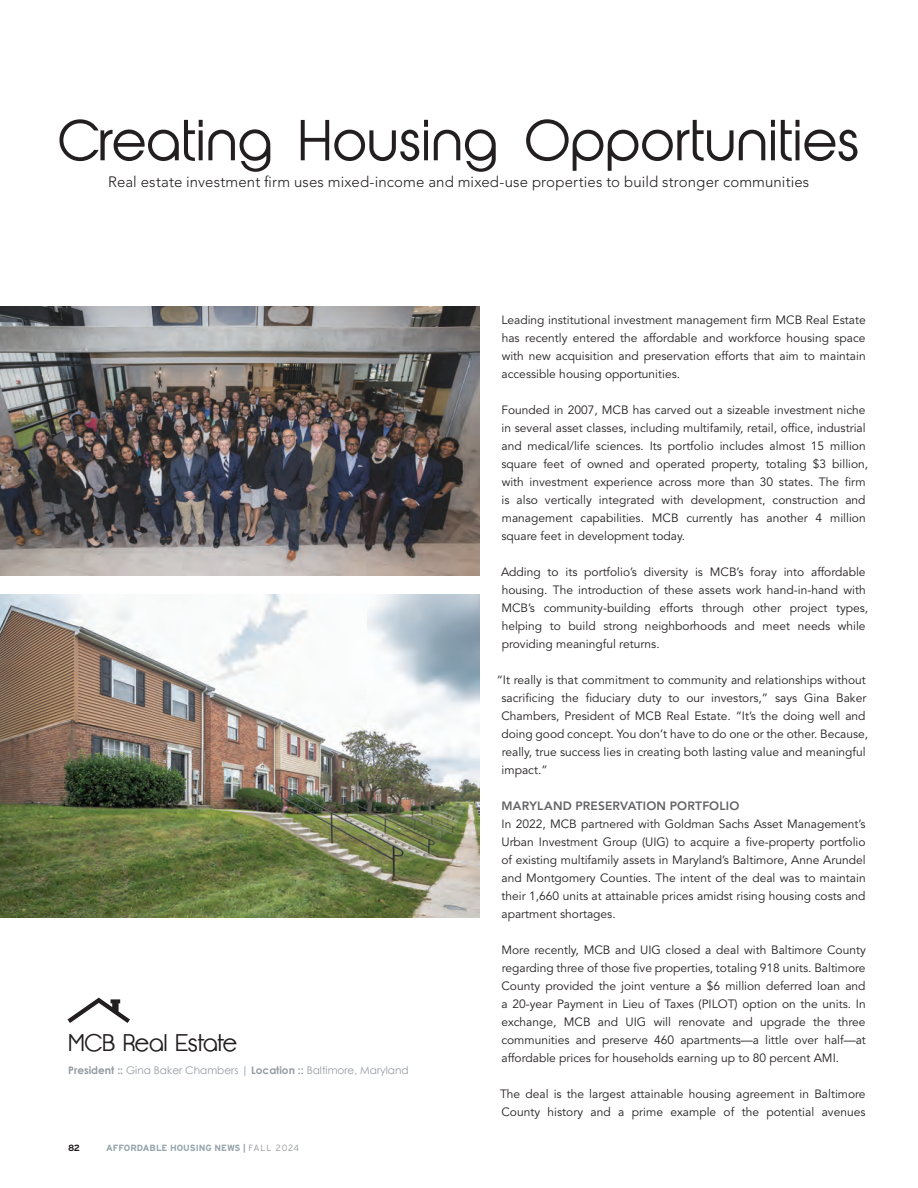
<style>
.page{position:relative;width:918px;height:1188px;background:#fff}
.page>*{position:absolute;margin:0;border:0;box-sizing:border-box;transform-origin:0 0}
.t1{font:52.5px "Abeatby Kai";letter-spacing:.01em;color:#231f20}
.t2{font:24px "Opificio";letter-spacing:-.01em;color:#231f20}
.t3{font:300 15px "Avenir LT Std";letter-spacing:.005em;color:#231f20}
.t4{font:12px/18px "Avenir LT Std";color:#231f20}
.t5{font:800 12px "Avenir LT Std";letter-spacing:.015em;color:#636366}
.t6{font:10.5px "Century Gothic";color:#959ca1}
.t7{font:700 9px "Interstate";color:#94a3a9}
.t8{font:700 9px "Interstate";color:#231f20}
.s1{font-weight:700}
.s2{font-weight:300;color:#97999c}
</style>
<div class="page">
<svg style="left:68px;top:998px;width:62px;height:25px"></svg>
<img style="left:0;top:306px;width:480px;height:270px">
<img style="left:0;top:594px;width:480px;height:324px">
<h1 class="t1" style="left:59px;top:119px;width:803px">Creating Housing Opportunities</h1>
<p class="t3" style="left:108px;top:173px;width:703px">Real estate investment firm uses mixed-income and mixed-use properties to build stronger communities</p>
<h2 class="t2" style="left:69px;top:1029px;width:170px">MCB Real Estate</h2>
<p class="t6" style="left:68px;top:1064px;width:342px"><span class="s1">President ::</span> Gina Baker Chambers | <span class="s1">Location ::</span> Baltimore, Maryland</p>
<p class="t8" style="left:68px;top:1143px;width:14px">82</p>
<p class="t7" style="left:106px;top:1143px;width:195px">AFFORDABLE HOUSING NEWS | <span class="s2">FALL 2024</span></p>
<p class="t4" style="left:501px;top:311px;width:366px;text-align:justify">Leading institutional investment management firm MCB Real Estate has recently entered the affordable and workforce housing space with new acquisition and preservation efforts that aim to maintain accessible housing opportunities.</p>
<p class="t4" style="left:501px;top:401px;width:368px">Founded in 2007, MCB has carved out a sizeable investment niche in several asset classes, including multifamily, retail, office, industrial and medical/life sciences. Its portfolio includes almost 15 million square feet of owned and operated property, totaling $3 billion, with investment experience across more than 30 states. The firm is also vertically integrated with development, construction and management capabilities. MCB currently has another 4 million square feet in development today.</p>
<p class="t4" style="left:501px;top:563px;width:369px">Adding to its portfolio’s diversity is MCB’s foray into affordable housing. The introduction of these assets work hand-in-hand with MCB’s community-building efforts through other project types, helping to build strong neighborhoods and meet needs while providing meaningful returns.</p>
<p class="t4" style="left:501px;top:671px;width:368px;text-indent:-5px">“It really is that commitment to community and relationships without sacrificing the fiduciary duty to our investors,” says Gina Baker Chambers, President of MCB Real Estate. “It’s the doing well and doing good concept. You don’t have to do one or the other. Because, really, true success lies in creating both lasting value and meaningful impact.”</p>
<p class="t5" style="left:502px;top:799px;width:239px">MARYLAND PRESERVATION PORTFOLIO</p>
<p class="t4" style="left:501px;top:815px;width:366px;text-align:justify">In 2022, MCB partnered with Goldman Sachs Asset Management’s Urban Investment Group (UIG) to acquire a five-property portfolio of existing multifamily assets in Maryland’s Baltimore, Anne Arundel and Montgomery Counties. The intent of the deal was to maintain their 1,660 units at attainable prices amidst rising housing costs and apartment shortages.</p>
<p class="t4" style="left:501px;top:941px;width:366px;text-align:justify">More recently, MCB and UIG closed a deal with Baltimore County regarding three of those five properties, totaling 918 units. Baltimore County provided the joint venture a $6 million deferred loan and a 20-year Payment in Lieu of Taxes (PILOT) option on the units. In exchange, MCB and UIG will renovate and upgrade the three communities and preserve 460 apartments—a little over half—at affordable prices for households earning up to 80 percent AMI.</p>
<p class="t4" style="left:500px;top:1085px;width:367px">The deal is the largest attainable housing agreement in Baltimore<br>County history and a prime example of the potential avenues</p>
</div>
